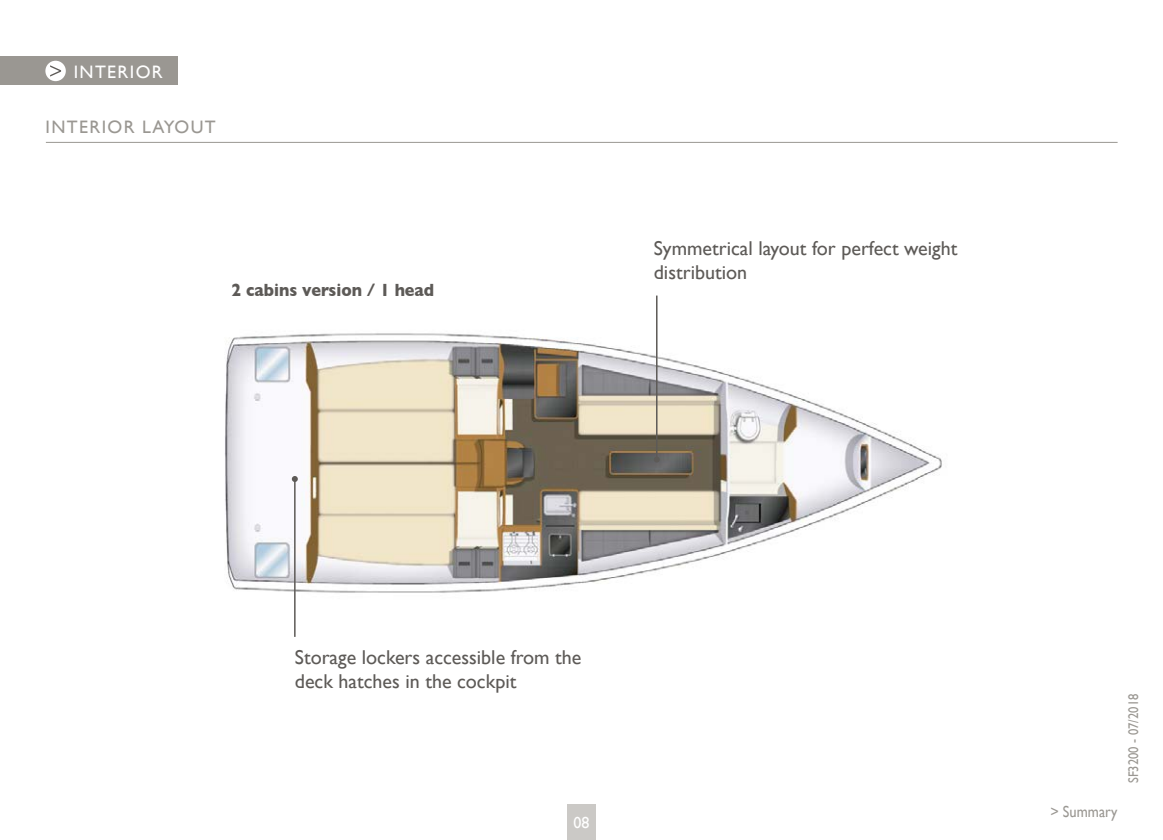
<style>
.page{position:relative;width:1163px;height:840px;background:#fff}
.page>*{position:absolute;margin:0;border:0;box-sizing:border-box;transform-origin:0 0}
.t1{font:20px/24px "Gill Sans";color:#5d5a57}
.t2{font:700 18px "Gill Sans";color:#5d5a57;scale:.9 1}
.t3{font:18px "Gill Sans";letter-spacing:.075em;color:#9a9792}
.t4{font:18px "Gill Sans";letter-spacing:.075em;color:#fff}
.t5{font:16px "Gill Sans";color:#9a9792;scale:.9 1}
.t6{font:16px "Gill Sans";color:#fff}
.t7{font:14px "Gill Sans";color:#9a9792;scale:.9 1}
</style>
<div class="page">
<div style="left:567px;top:804px;width:28px;height:35px;background:#cbc9c6"></div>
<img style="left:225px;top:322px;width:717px;height:280px">
<hr style="left:46px;top:142px;width:1071px;height:1px;background:#9a9792">
<hr style="left:294px;top:478px;width:1px;height:158px;background:#5d5a57">
<svg style="left:292px;top:475px;width:6px;height:6px"></svg>
<hr style="left:656px;top:295px;width:1px;height:164px;background:#5d5a57">
<svg style="left:653px;top:456px;width:6px;height:6px"></svg>
<div style="left:0;top:57px;width:178px;height:28px;background:#9a9792"></div>
<div style="left:45px;top:61px;width:21px;height:20px;background:#fff;border-radius:50%"></div>
<svg style="left:50px;top:65px;width:11px;height:12px"></svg>
<p class="t4" style="left:74px;top:61px;width:90px">INTERIOR</p>
<p class="t3" style="left:46px;top:117px;width:172px">INTERIOR LAYOUT</p>
<p class="t2" style="left:231px;top:275px;width:226px">2 cabins version / 1 head</p>
<p class="t1" style="left:653px;top:235px;width:305px">Symmetrical layout for perfect weight distribution</p>
<p class="t1" style="left:295px;top:645px;width:288px">Storage lockers accessible from the deck hatches in the cockpit</p>
<p class="t6" style="left:573px;top:813px;width:17px">08</p>
<p class="t5" style="left:1050px;top:801px;width:76px">&gt; Summary</p>
<p class="t7" style="left:1124px;top:782px;width:101px;rotate:-90deg">SF3200 - 07/2018</p>
</div>
